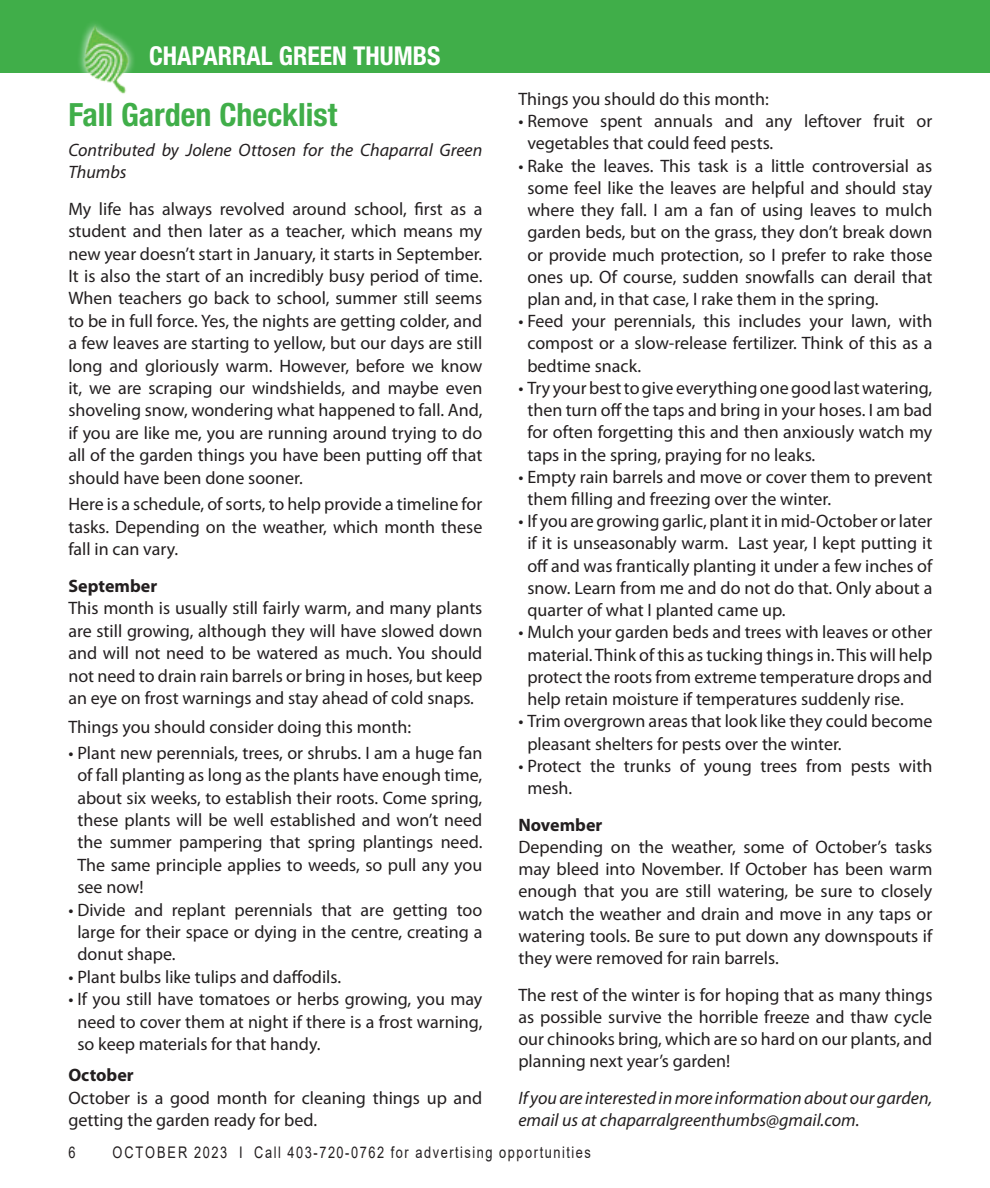
<style>
.page{position:relative;width:990px;height:1188px;background:#fff}
.page>*{position:absolute;margin:0;border:0;box-sizing:border-box;transform-origin:0 0}
.In_Around_title{font:700 condensed 32px "Helvetica Neue LT Std";color:#40ae49}
.t1{font:700 condensed 26px "Helvetica Neue LT Std";color:#fff}
.Body_text{font:18px/22.2px "Myriad Pro";color:#231f20;text-align:justify}
.Body_text-2{font:italic 18px/22.4px "Myriad Pro";color:#231f20}
.Subhead{font:700 18px "Myriad Pro";color:#231f20}
.Body_text-3{font:700 18px "Myriad Pro";color:#231f20}
.t2{font:16px "Arial";letter-spacing:.12em;color:#231f20;scale:.8 1}
</style>
<div class="page">
<div style="left:0;top:0;width:990px;height:73px;background:#40ae49"></div>
<svg style="left:130px;top:50px;width:4px;height:22px"></svg>
<img style="left:79px;top:24px;width:51px;height:70px">
<p class="t1" style="left:149px;top:40px;width:293px">CHAPARRAL GREEN THUMBS</p>
<p class="In_Around_title" style="left:68px;top:95px;width:270px">Fall Garden Checklist</p>
<p class="Body_text-2" style="left:68px;top:138px;width:416px">Contributed by Jolene Ottosen for the Chaparral Green<br>Thumbs</p>
<p class="Body_text" style="left:68px;top:197px;width:416px">My life has always revolved around school, first as a student and then later as a teacher, which means my new year doesn’t start in January, it starts in September.<br>It is also the start of an incredibly busy period of time.<br>When teachers go back to school, summer still seems to be in full force. Yes, the nights are getting colder, and a few leaves are starting to yellow, but our days are still long and gloriously warm. However, before we know it, we are scraping our windshields, and maybe even shoveling snow, wondering what happened to fall. And, if you are like me, you are running around trying to do all of the garden things you have been putting off that should have been done sooner.</p>
<p class="Body_text" style="left:68px;top:493px;width:415px">Here is a schedule, of sorts, to help provide a timeline for tasks. Depending on the weather, which month these fall in can vary.</p>
<p class="Body_text-3" style="left:68px;top:574px;width:90px">September</p>
<p class="Body_text" style="left:68px;top:597px;width:416px">This month is usually still fairly warm, and many plants are still growing, although they will have slowed down and will not need to be watered as much. You should not need to drain rain barrels or bring in hoses, but keep an eye on frost warnings and stay ahead of cold snaps.</p>
<p class="Body_text" style="left:68px;top:716px;width:344px">Things you should consider doing this month:</p>
<p class="Body_text" style="left:77px;top:741px;width:407px;text-indent:-9px">• Plant new perennials, trees, or shrubs. I am a huge fan of fall planting as long as the plants have enough time, about six weeks, to establish their roots. Come spring, these plants will be well established and won’t need the summer pampering that spring plantings need.<br>The same principle applies to weeds, so pull any you see now!</p>
<p class="Body_text" style="left:77px;top:898px;width:407px;text-indent:-9px">• Divide and replant perennials that are getting too large for their space or dying in the centre, creating a donut shape.</p>
<p class="Body_text" style="left:68px;top:965px;width:274px">• Plant bulbs like tulips and daffodils.</p>
<p class="Body_text" style="left:77px;top:988px;width:407px;text-indent:-9px">• If you still have tomatoes or herbs growing, you may need to cover them at night if there is a frost warning, so keep materials for that handy.</p>
<p class="Subhead" style="left:68px;top:1064px;width:67px">October</p>
<p class="Body_text" style="left:68px;top:1086px;width:416px">October is a good month for cleaning things up and getting the garden ready for bed.</p>
<p class="Body_text" style="left:518px;top:88px;width:252px">Things you should do this month:</p>
<p class="Body_text" style="left:527px;top:110px;width:407px;text-indent:-9px">• Remove spent annuals and any leftover fruit or vegetables that could feed pests.</p>
<p class="Body_text" style="left:527px;top:154px;width:407px;text-indent:-9px">• Rake the leaves. This task is a little controversial as some feel like the leaves are helpful and should stay where they fall. I am a fan of using leaves to mulch garden beds, but on the grass, they don’t break down or provide much protection, so I prefer to rake those ones up. Of course, sudden snowfalls can derail that plan and, in that case, I rake them in the spring.</p>
<p class="Body_text" style="left:527px;top:310px;width:407px;text-indent:-9px">• Feed your perennials, this includes your lawn, with compost or a slow-release fertilizer. Think of this as a bedtime snack.</p>
<p class="Body_text" style="left:527px;top:376px;width:407px;text-indent:-9px">• Try your best to give everything one good last watering, then turn off the taps and bring in your hoses. I am bad for often forgetting this and then anxiously watch my taps in the spring, praying for no leaks.</p>
<p class="Body_text" style="left:527px;top:465px;width:407px;text-indent:-9px">• Empty rain barrels and move or cover them to prevent them filling and freezing over the winter.</p>
<p class="Body_text" style="left:527px;top:510px;width:407px;text-indent:-9px">• If you are growing garlic, plant it in mid-October or later if it is unseasonably warm. Last year, I kept putting it off and was frantically planting it under a few inches of snow. Learn from me and do not do that. Only about a quarter of what I planted came up.</p>
<p class="Body_text" style="left:527px;top:621px;width:407px;text-indent:-9px">• Mulch your garden beds and trees with leaves or other material. Think of this as tucking things in. This will help protect the roots from extreme temperature drops and help retain moisture if temperatures suddenly rise.</p>
<p class="Body_text" style="left:527px;top:710px;width:406px;text-indent:-9px">• Trim overgrown areas that look like they could become pleasant shelters for pests over the winter.</p>
<p class="Body_text" style="left:527px;top:754px;width:406px;text-indent:-9px">• Protect the trunks of young trees from pests with mesh.</p>
<p class="Subhead" style="left:518px;top:813px;width:86px">November</p>
<p class="Body_text" style="left:518px;top:835px;width:415px">Depending on the weather, some of October’s tasks may bleed into November. If October has been warm enough that you are still watering, be sure to closely watch the weather and drain and move in any taps or watering tools. Be sure to put down any downspouts if they were removed for rain barrels.</p>
<p class="Body_text" style="left:518px;top:983px;width:416px">The rest of the winter is for hoping that as many things as possible survive the horrible freeze and thaw cycle our chinooks bring, which are so hard on our plants, and planning next year’s garden!</p>
<p class="Body_text-2" style="left:518px;top:1086px;width:416px">If you are interested in more information about our garden, email us at chaparralgreenthumbs@gmail.com.</p>
<p class="t2" style="left:68px;top:1141px;width:10px">6</p>
<p class="t2" style="left:112px;top:1141px;width:600px">OCTOBER 2023 I Call 403-720-0762 for advertising opportunities</p>
</div>
